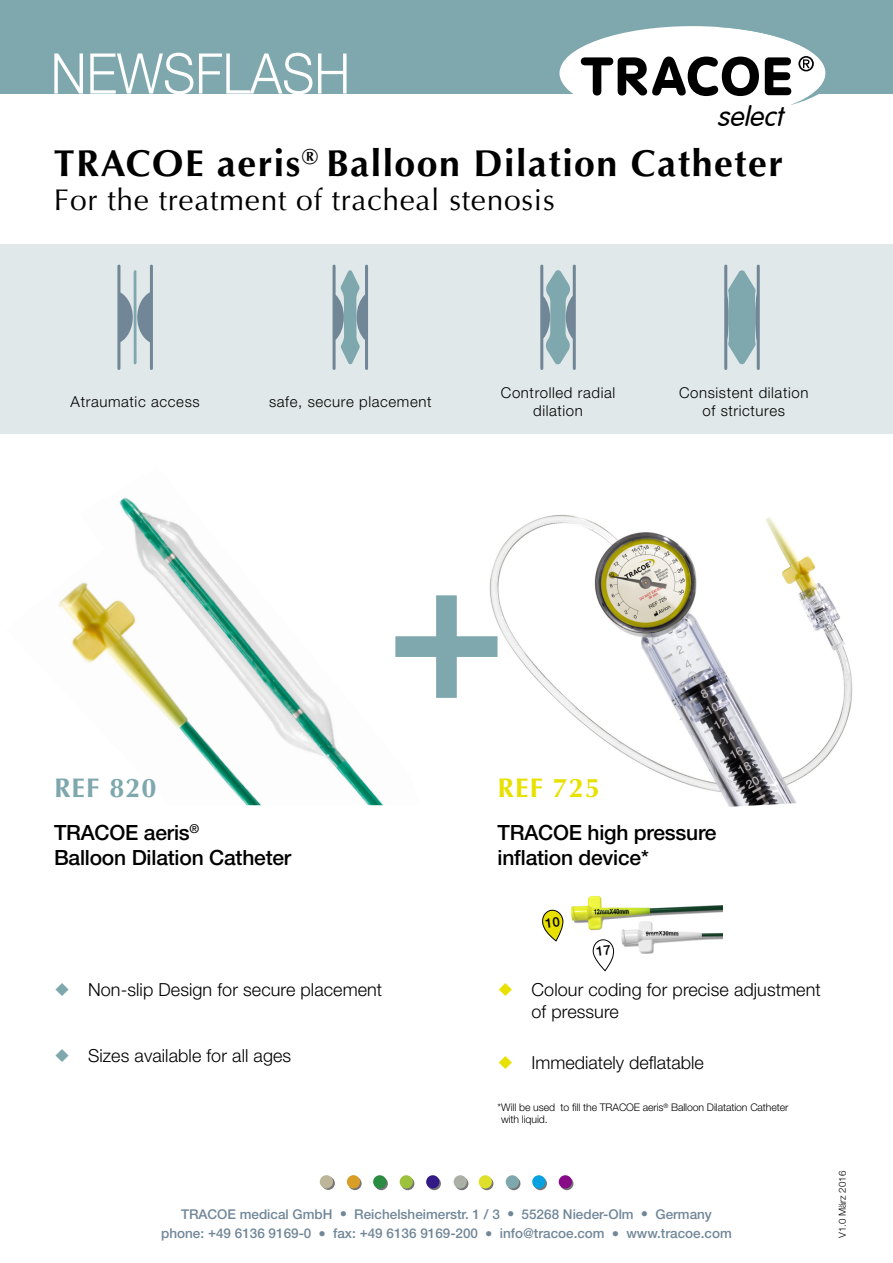
<style>
.page{position:relative;width:893px;height:1263px;background:#fff}
.page>*{position:absolute;margin:0;border:0;box-sizing:border-box;transform-origin:0 0}
.t1{font:300 56.1px "Helvetica Neue LT Pro";color:#fff;scale:.91 1}
.t2{font:700 37.5px "Optima LT Std";letter-spacing:.04em;color:#000}
.t3{font:30px "Optima LT Std";letter-spacing:.025em;color:#000}
.t4{font:italic 300 27.45px "VAG Rounded";color:#000}
.t5{font:700 27px "Optima LT Std";letter-spacing:.04em;color:#e8e100}
.t6{font:700 27px "Optima LT Std";letter-spacing:.04em;color:#7ea8ad}
.t7{font:500 21px/25.5px "Helvetica Neue LT Pro";letter-spacing:-.01em;color:#000}
.t8{font:300 18px/22.5px "Helvetica Neue LT Pro";letter-spacing:.005em;color:#000}
.t9{font:300 15px/18px "Helvetica Neue LT Pro";letter-spacing:.04em;color:#000;text-align:center}
.t10{font:500 13.5px "Helvetica Neue LT Pro";color:#718798}
.t11{font:300 10.5px/12px "Helvetica Neue LT Pro";letter-spacing:-.01em;color:#000}
.t12{font:300 9.75px "Helvetica Neue LT Pro";color:#000}
</style>
<div class="page">
<img style="left:489px;top:515px;width:364px;height:292px">
<svg style="left:716px;top:515px;width:105px;height:86px"></svg>
<div style="left:0;top:244px;width:893px;height:190px;background:#e0e8e9"></div>
<div style="left:0;top:0;width:893px;height:94px;background:#7ea8ad"></div>
<div style="left:559px;top:26px;width:267px;height:94px;background:#fff;border-radius:50%"></div>
<svg style="left:581px;top:27px;width:245px;height:79px"></svg>
<img style="left:119px;top:497px;width:265px;height:308px">
<img style="left:59px;top:544px;width:269px;height:261px">
<img style="left:571px;top:895px;width:152px;height:59px">
<svg style="left:395px;top:595px;width:102px;height:103px"></svg>
<svg style="left:724px;top:265px;width:36px;height:105px"></svg>
<svg style="left:540px;top:265px;width:36px;height:105px"></svg>
<svg style="left:117px;top:265px;width:36px;height:105px"></svg>
<svg style="left:333px;top:265px;width:35px;height:105px"></svg>
<svg style="left:375px;top:1177px;width:13px;height:13px"></svg>
<svg style="left:428px;top:1177px;width:13px;height:13px"></svg>
<svg style="left:455px;top:1177px;width:13px;height:13px"></svg>
<svg style="left:480px;top:1177px;width:13px;height:13px"></svg>
<svg style="left:322px;top:1176px;width:13px;height:14px"></svg>
<div style="left:320px;top:1175px;width:13px;height:13px;background:#bdb599;border-radius:50%"></div>
<svg style="left:348px;top:1177px;width:14px;height:13px"></svg>
<div style="left:347px;top:1175px;width:13px;height:13px;background:#d99e26;border-radius:50%"></div>
<div style="left:373px;top:1175px;width:13px;height:13px;background:#298c40;border-radius:50%"></div>
<svg style="left:401px;top:1177px;width:13px;height:13px"></svg>
<div style="left:400px;top:1175px;width:13px;height:13px;background:#9cc23b;border-radius:50%"></div>
<div style="left:426px;top:1175px;width:13px;height:13px;background:#331a87;border-radius:50%"></div>
<div style="left:454px;top:1175px;width:13px;height:13px;background:#abb0a6;border-radius:50%"></div>
<div style="left:479px;top:1175px;width:13px;height:13px;background:#dee029;border-radius:50%"></div>
<svg style="left:507px;top:1177px;width:13px;height:13px"></svg>
<div style="left:506px;top:1175px;width:13px;height:13px;background:#7ea8ad;border-radius:50%"></div>
<svg style="left:534px;top:1177px;width:13px;height:13px"></svg>
<svg style="left:560px;top:1177px;width:13px;height:13px"></svg>
<div style="left:532px;top:1175px;width:13px;height:13px;background:#08a1e0;border-radius:50%"></div>
<div style="left:559px;top:1175px;width:13px;height:13px;background:#870a87;border-radius:50%"></div>
<svg style="left:542px;top:909px;width:22px;height:33px"></svg>
<svg style="left:592px;top:938px;width:23px;height:33px"></svg>
<p class="t1" style="left:51px;top:39px;width:331px">NEWSFLASH</p>
<h3 class="t4" style="left:717px;top:100px;width:74px">select</h3>
<p class="t2" style="left:54px;top:142px;width:731px">TRACOE aeris<sup>®</sup> Balloon Dilation Catheter</p>
<p class="t3" style="left:54px;top:182px;width:502px">For the treatment of tracheal stenosis</p>
<p class="t9" style="left:71px;top:393px;width:131px">Atraumatic access</p>
<p class="t9" style="left:269px;top:393px;width:164px">safe, secure placement</p>
<p class="t9" style="left:501px;top:384px;width:116px">Controlled radial dilation</p>
<p class="t9" style="left:679px;top:384px;width:131px">Consistent dilation of strictures</p>
<p class="t6" style="left:54px;top:772px;width:104px">REF 820</p>
<p class="t7" style="left:54px;top:819px;width:239px">TRACOE aeris<sup>®<br></sup>Balloon Dilation Catheter</p>
<p class="t5" style="left:497px;top:772px;width:104px">REF 725</p>
<p class="t7" style="left:497px;top:819px;width:220px">TRACOE high pressure inflation device*</p>
<p class="t8" style="left:88px;top:977px;width:296px">Non-slip Design for secure placement</p>
<p class="t8" style="left:88px;top:1044px;width:205px">Sizes available for all ages</p>
<p class="t8" style="left:532px;top:977px;width:291px">Colour coding for precise adjustment of pressure</p>
<p class="t8" style="left:532px;top:1051px;width:174px">Immediately deflatable</p>
<p class="t11" style="left:501px;top:1101px;width:289px;text-indent:-4px">*Will be used to fill the TRACOE aeris<sup>®</sup> Balloon Dilatation Catheter with liquid.</p>
<p class="t10" style="left:181px;top:1206px;width:532px">TRACOE medical GmbH ● Reichelsheimerstr. 1 / 3 ● 55268 Nieder-Olm ● Germany</p>
<p class="t10" style="left:161px;top:1225px;width:572px">phone: +49 6136 9169-0 ● fax: +49 6136 9169-200 ● info@tracoe.com ● www.tracoe.com</p>
<p class="t12" style="left:836px;top:1238px;width:69px;rotate:-90deg">V1.0 März 2016</p>
</div>
